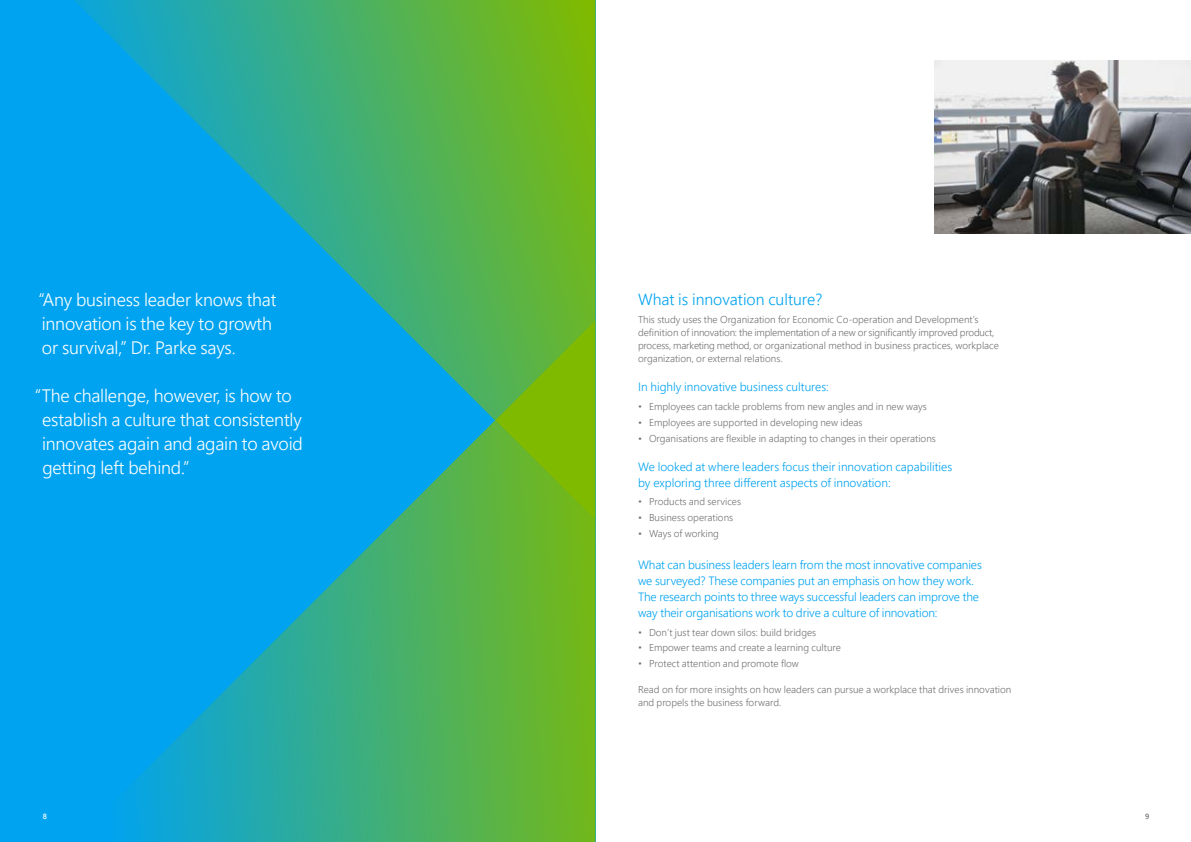
<style>
.page{position:relative;width:1191px;height:842px;background:#fff}
.page>*{position:absolute;margin:0;border:0;box-sizing:border-box;transform-origin:0 0}
.t1{font:300 18px/24px "Segoe Pro";letter-spacing:-.01em;color:#fff}
.t2{font:300 16px "Segoe Pro";color:#00a3f0}
.t3{font:300 12px/16px "Segoe Pro";letter-spacing:-.01em;color:#00a3f0}
.t4{font:300 10px/13px "Segoe Pro";color:#737373}
.t5{font:600 7.5px "Segoe Pro";color:#737373}
.t6{font:600 7.5px "Segoe Pro";color:#fff}
.s1{font-style:inherit}
</style>
<div class="page">
<div style="left:0;top:0;width:595px;height:842px;background:#00a3f0"></div>
<svg style="left:74px;top:0;width:521px;height:420px"></svg>
<svg style="left:128px;top:420px;width:467px;height:422px"></svg>
<svg style="left:495px;top:320px;width:100px;height:201px;background:#6fb71e"></svg>
<img style="left:934px;top:61px;width:257px;height:172px">
<h1 class="t1" style="left:39px;top:287px;width:239px">“Any business leader knows that innovation is the key to growth or survival,” Dr. Parke says.</h1>
<h1 class="t1" style="left:42px;top:383px;width:262px;text-indent:-7px">“The challenge, however, is how to establish a culture that consistently innovates again and again to avoid getting left behind.”</h1>
<p class="t6" style="left:43px;top:811px;width:6px">8</p>
<h2 class="t2" style="left:638px;top:288px;width:186px">What is innovation culture?</h2>
<p class="t4" style="left:638px;top:313px;width:362px">This study uses the Organization for Economic Co-operation and Development’s definition of innovation: the implementation of a new or significantly improved product, process, marketing method, or organizational method in business practices, workplace organization, or external relations.</p>
<p class="t3" style="left:638px;top:379px;width:192px">In highly innovative business cultures:</p>
<p class="t4" style="left:638px;top:400px;width:290px"><span class="s1">•</span> Employees can tackle problems from new angles and in new ways</p>
<p class="t4" style="left:638px;top:416px;width:226px">• Employees are supported in developing new ideas</p>
<p class="t4" style="left:638px;top:431px;width:299px">• Organisations are flexible in adapting to changes in their operations</p>
<p class="t3" style="left:638px;top:458px;width:316px">We looked at where leaders focus their innovation capabilities by exploring three different aspects of innovation:</p>
<p class="t4" style="left:638px;top:495px;width:105px"><span class="s1">•</span> Products and services</p>
<p class="t4" style="left:638px;top:511px;width:97px">• Business operations</p>
<p class="t4" style="left:638px;top:527px;width:82px">• Ways of working</p>
<p class="t3" style="left:638px;top:556px;width:345px">What can business leaders learn from the most innovative companies we surveyed? These companies put an emphasis on how they work.<br>The research points to three ways successful leaders can improve the way their organisations work to drive a culture of innovation:</p>
<p class="t4" style="left:638px;top:625px;width:180px"><span class="s1">•</span> Don’t just tear down silos: build bridges</p>
<p class="t4" style="left:638px;top:641px;width:204px"><span class="s1">•</span> Empower teams and create a learning culture</p>
<p class="t4" style="left:638px;top:657px;width:162px"><span class="s1">•</span> Protect attention and promote flow</p>
<p class="t4" style="left:638px;top:683px;width:375px">Read on for more insights on how leaders can pursue a workplace that drives innovation and propels the business forward.</p>
<p class="t5" style="left:1145px;top:811px;width:6px">9</p>
</div>
